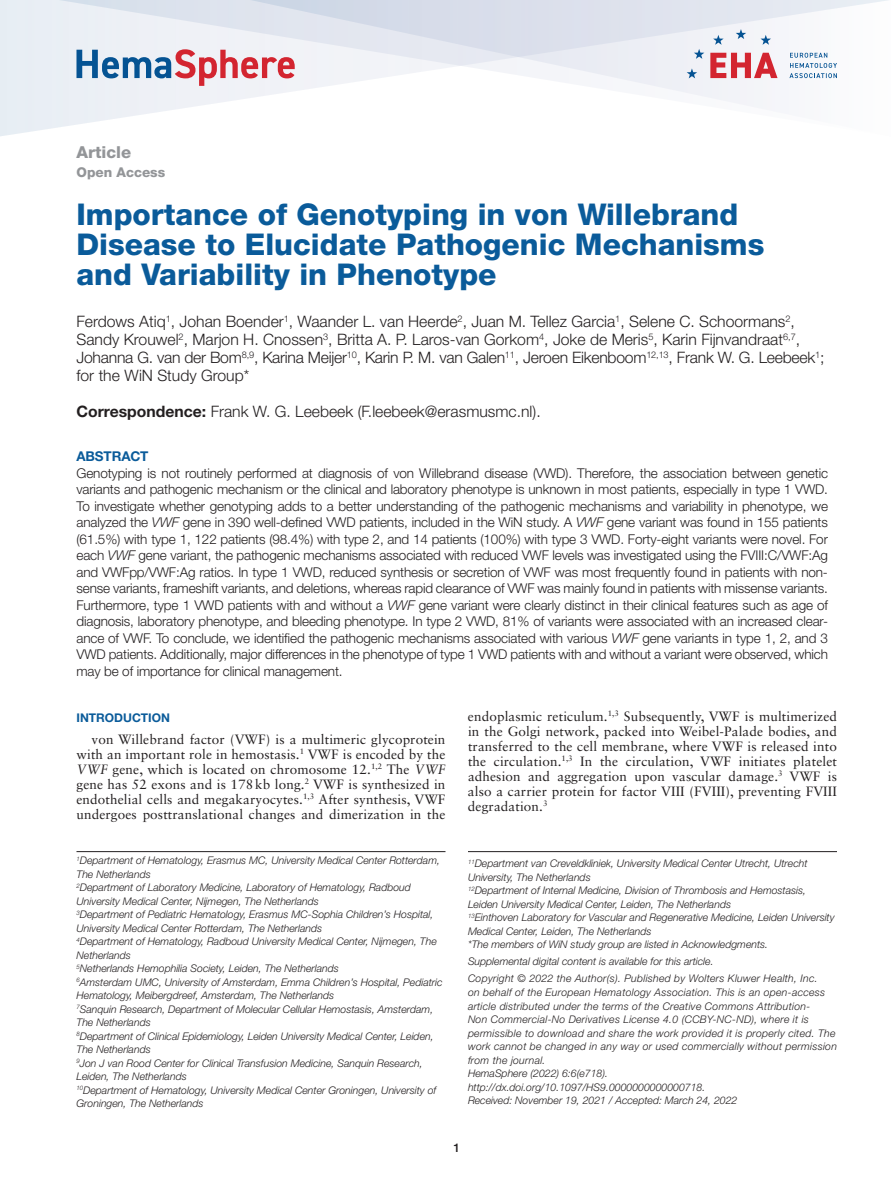
<style>
.page{position:relative;width:891px;height:1188px;background:#fff}
.page>*{position:absolute;margin:0;border:0;box-sizing:border-box;transform-origin:0 0}
.t1{font:800 30px/30px "Helvetica Neue LT Std";color:#0a5b9a}
.t2{font:800 16.5px "Helvetica Neue LT Std";color:#939598}
.t3{font:300 15.75px/18px "Helvetica Neue LT Std";color:#231f20}
.t4{font:300 13.5px/16.5px "Helvetica Neue LT Std";letter-spacing:-.01em;color:#231f20;text-align:justify}
.t5{font:13.5px/15px "Sabon LT Std";letter-spacing:.01em;color:#231f20;text-align:justify}
.t6{font:800 13.5px "Helvetica Neue LT Std";color:#939598}
.t7{font:700 13.5px "Helvetica Neue LT Std";letter-spacing:-.01em;color:#0a5b9a}
.t8{font:700 12px "Helvetica Neue LT Std";color:#0a5b9a}
.t9{font:500 12px "Helvetica Neue LT Std";color:#231f20}
.t10{font:italic 300 10.5px/13.5px "Helvetica Neue LT Std";color:#231f20}
.t11{font:italic 300 10.5px/13.5px "Helvetica Neue LT Std";letter-spacing:.025em;color:#231f20}
.s1{font-weight:700}
.s2{font-style:italic}
</style>
<div class="page">
<div style="left:1px;top:0;width:58px;height:136px;background:#e8eef4"></div>
<svg style="left:59px;top:0;width:829px;height:127px"></svg>
<svg style="left:0;top:0;width:1px;height:136px"></svg>
<svg style="left:710px;top:53px;width:68px;height:25px"></svg>
<svg style="left:789px;top:53px;width:48px;height:25px"></svg>
<svg style="left:761px;top:35px;width:10px;height:10px"></svg>
<svg style="left:713px;top:35px;width:11px;height:10px"></svg>
<svg style="left:736px;top:29px;width:10px;height:10px"></svg>
<svg style="left:694px;top:49px;width:10px;height:10px"></svg>
<svg style="left:687px;top:68px;width:10px;height:10px"></svg>
<svg style="left:76px;top:49px;width:219px;height:37px"></svg>
<hr style="left:76px;top:851px;width:370px;height:1px;background:#231f20">
<hr style="left:468px;top:851px;width:369px;height:1px;background:#231f20">
<h2 class="t2" style="left:76px;top:142px;width:56px">Article</h2>
<p class="t6" style="left:76px;top:164px;width:90px">Open Access</p>
<h1 class="t1" style="left:76px;top:199px;width:689px">Importance of Genotyping in von Willebrand<br>Disease to Elucidate Pathogenic Mechanisms and Variability in Phenotype</h1>
<p class="t3" style="left:76px;top:312px;width:749px">Ferdows Atiq<sup>1</sup>, Johan Boender<sup>1</sup>, Waander L. van Heerde<sup>2</sup>, Juan M. Tellez Garcia<sup>1</sup>, Selene C. Schoormans<sup>2</sup>, Sandy Krouwel<sup>2</sup>, Marjon H. Cnossen<sup>3</sup>, Britta A. P. Laros-van Gorkom<sup>4</sup>, Joke de Meris<sup>5</sup>, Karin Fijnvandraat<sup>6,7</sup>, Johanna G. van der Bom<sup>8,9</sup>, Karina Meijer<sup>10</sup>, Karin P. M. van Galen<sup>11</sup>, Jeroen Eikenboom<sup>12,13</sup>, Frank W. G. Leebeek<sup>1</sup>; for the WiN Study Group*</p>
<h3 class="t3" style="left:76px;top:402px;width:466px"><span class="s1">Correspondence:</span> Frank W. G. Leebeek (F.leebeek@erasmusmc.nl).</h3>
<p class="t7" style="left:76px;top:448px;width:74px">ABSTRACT</p>
<p class="t4" style="left:76px;top:465px;width:753px">Genotyping is not routinely performed at diagnosis of von Willebrand disease (VWD). Therefore, the association between genetic variants and pathogenic mechanism or the clinical and laboratory phenotype is unknown in most patients, especially in type 1 VWD.<br>To investigate whether genotyping adds to a better understanding of the pathogenic mechanisms and variability in phenotype, we analyzed the <span class="s2">VWF</span> gene in 390 well-defined VWD patients, included in the WiN study. A <span class="s2">VWF</span> gene variant was found in 155 patients (61.5%) with type 1, 122 patients (98.4%) with type 2, and 14 patients (100%) with type 3 VWD. Forty-eight variants were novel. For each <span class="s2">VWF</span> gene variant, the pathogenic mechanisms associated with reduced VWF levels was investigated using the FVIII:C/VWF:Ag and VWFpp/VWF:Ag ratios. In type 1 VWD, reduced synthesis or secretion of VWF was most frequently found in patients with non&shy;sense variants, frameshift variants, and deletions, whereas rapid clearance of VWF was mainly found in patients with missense variants.<br>Furthermore, type 1 VWD patients with and without a <span class="s2">VWF</span> gene variant were clearly distinct in their clinical features such as age of diagnosis, laboratory phenotype, and bleeding phenotype. In type 2 VWD, 81% of variants were associated with an increased clear&shy;ance of VWF. To conclude, we identified the pathogenic mechanisms associated with various <span class="s2">VWF</span> gene variants in type 1, 2, and 3<br>VWD patients. Additionally, major differences in the phenotype of type 1 VWD patients with and without a variant were observed, which may be of importance for clinical management.</p>
<p class="t8" style="left:76px;top:711px;width:95px">INTRODUCTION</p>
<p class="t5" style="left:76px;top:731px;width:371px;text-indent:15px">von Willebrand factor (VWF) is a multimeric glycoprotein with an important role in hemostasis.<sup>1</sup> VWF is encoded by the <span class="s2">VWF</span> gene, which is located on chromosome 12.<sup>1,2</sup> The <span class="s2">VWF </span>gene has 52 exons and is 178 kb long.<sup>2</sup> VWF is synthesized in endothelial cells and megakaryocytes.<sup>1,3</sup> After synthesis, VWF undergoes posttranslational changes and dimerization in the</p>
<p class="t5" style="left:468px;top:709px;width:371px">endoplasmic reticulum.<sup>1,3</sup> Subsequently, VWF is multimerized in the Golgi network, packed into Weibel-Palade bodies, and transferred to the cell membrane, where VWF is released into the circulation.<sup>1,3</sup> In the circulation, VWF initiates platelet adhesion and aggregation upon vascular damage.<sup>3</sup> VWF is also a carrier protein for factor VIII (FVIII), preventing FVIII degradation.<sup>3</sup></p>
<p class="t10" style="left:76px;top:853px;width:368px"><sup>1</sup>Department of Hematology, Erasmus MC, University Medical Center Rotterdam, The Netherlands<br><sup>2</sup>Department of Laboratory Medicine, Laboratory of Hematology, Radboud University Medical Center, Nijmegen, The Netherlands<br><sup>3</sup>Department of Pediatric Hematology, Erasmus MC-Sophia Children’s Hospital, University Medical Center Rotterdam, The Netherlands<br><sup>4</sup>Department of Hematology, Radboud University Medical Center, Nijmegen, The Netherlands<br><sup>5</sup>Netherlands Hemophilia Society, Leiden, The Netherlands<br><sup>6</sup>Amsterdam UMC, University of Amsterdam, Emma Children’s Hospital, Pediatric Hematology, Meibergdreef, Amsterdam, The Netherlands<br><sup>7</sup>Sanquin Research, Department of Molecular Cellular Hemostasis, Amsterdam, The Netherlands<br><sup>8</sup>Department of Clinical Epidemiology, Leiden University Medical Center, Leiden, The Netherlands<br><sup>9</sup>Jon J van Rood Center for Clinical Transfusion Medicine, Sanquin Research, Leiden, The Netherlands<br><sup>10</sup>Department of Hematology, University Medical Center Groningen, University of Groningen, The Netherlands</p>
<p class="t10" style="left:468px;top:856px;width:368px"><sup>11</sup>Department van Creveldkliniek, University Medical Center Utrecht, Utrecht University, The Netherlands<br><sup>12</sup>Department of Internal Medicine, Division of Thrombosis and Hemostasis, Leiden University Medical Center, Leiden, The Netherlands<br><sup>13</sup>Einthoven Laboratory for Vascular and Regenerative Medicine, Leiden University Medical Center, Leiden, The Netherlands<br>*The members of WiN study group are listed in Acknowledgments.</p>
<p class="t10" style="left:468px;top:952px;width:351px;line-height:18px">Supplemental digital content is available for this article.<br>Copyright © 2022 the Author(s). Published by Wolters Kluwer Health, Inc.</p>
<p class="t11" style="left:468px;top:985px;width:370px">on behalf of the European Hematology Association. This is an open-access article distributed under the terms of the Creative Commons Attribution-<br>Non Commercial-No Derivatives License 4.0 (CCBY-NC-ND), where it is permissible to download and share the work provided it is properly cited. The work cannot be changed in any way or used commercially without permission from the journal.<br>HemaSphere (2022) 6:6(e718). http://dx.doi.org/10.1097/HS9.0000000000000718.<br>Received: November 19, 2021 / Accepted: March 24, 2022</p>
<p class="t9" style="left:453px;top:1140px;width:8px">1</p>
</div>
